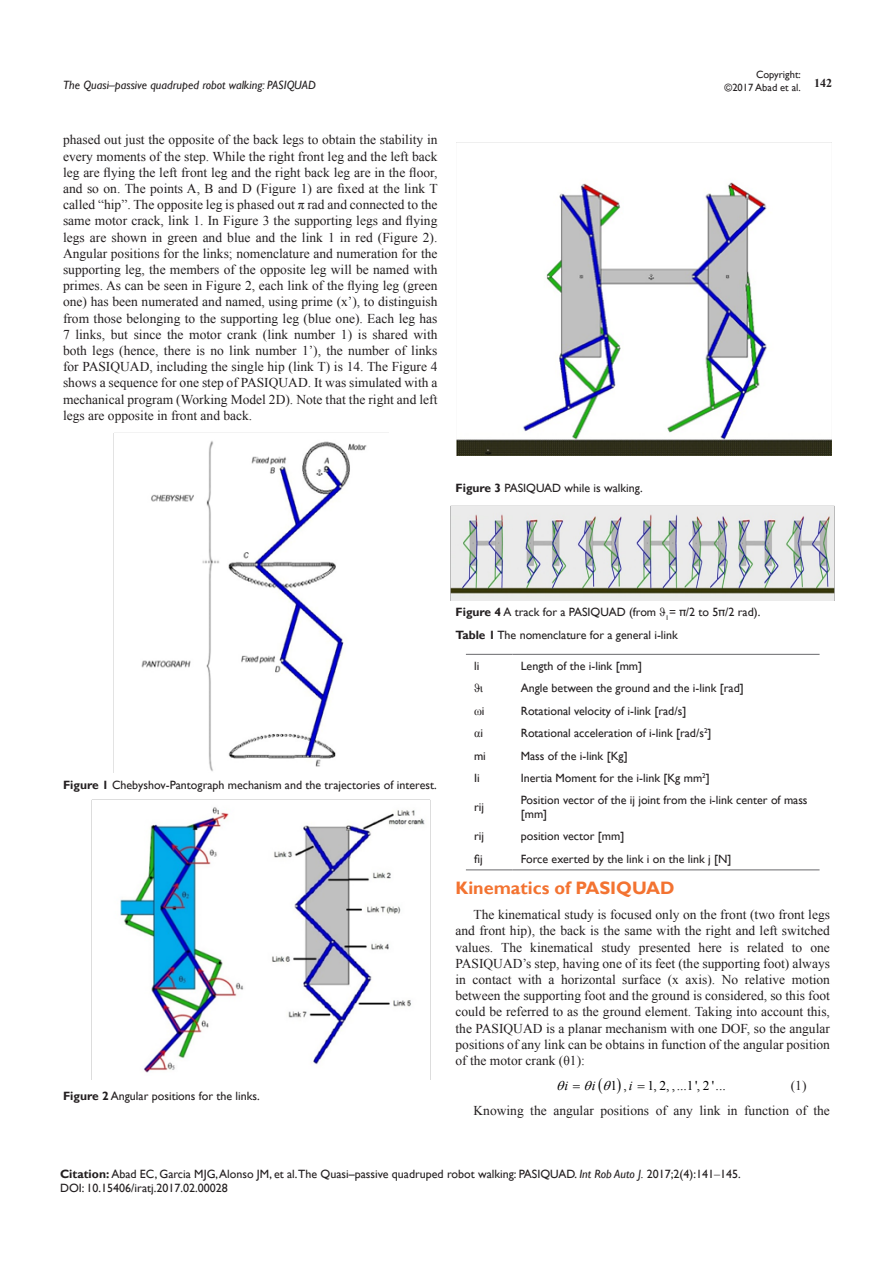
<style>
.page{position:relative;width:893px;height:1263px;background:#fff}
.page>*{position:absolute;margin:0;border:0;box-sizing:border-box;transform-origin:0 0}
.t1{font:700 18px "Gill Sans";color:#f37331}
.t2{font:13.5px/16.2px "Times New Roman";color:#231f20;text-align:justify}
.t3{font:13.35px "Times New Roman";color:#000}
.t4{font:italic 13.35px "Times New Roman";color:#000}
.t5{font:12px/14.4px "Gill Sans";color:#231f20}
.t6{font:italic 12px "Gill Sans";color:#231f20}
.t7{font:12px "Times New Roman";color:#231f20}
.t8{font:700 12px "Times New Roman";color:#231f20}
.t9{font:10.5px/12.6px "Gill Sans";color:#231f20;text-align:right}
.s1{font-weight:700}
.s2{font-family:"Times New Roman"}
.s3{font-family:"Gill Sans"}
.s4{font-style:italic}
</style>
<div class="page">
<hr style="left:466px;top:654px;width:47px;height:1px;background:#69696c">
<hr style="left:513px;top:654px;width:307px;height:1px;background:#69696c">
<hr style="left:466px;top:870px;width:47px;height:1px;background:#69696c">
<hr style="left:513px;top:870px;width:307px;height:1px;background:#69696c">
<img style="left:113px;top:433px;width:254px;height:340px">
<img style="left:91px;top:799px;width:339px;height:281px">
<img style="left:456px;top:142px;width:376px;height:314px">
<img style="left:450px;top:505px;width:385px;height:96px">
<p class="t9" style="left:725px;top:69px;width:78px">Copyright:<br>©2017 Abad et al.</p>
<p class="t6" style="left:63px;top:78px;width:254px">The Quasi–passive quadruped robot walking: PASIQUAD</p>
<p class="t8" style="left:814px;top:75px;width:19px">142</p>
<p class="t2" style="left:63px;top:132px;width:376px">phased out just the opposite of the back legs to obtain the stability in every moments of the step. While the right front leg and the left back leg are flying the left front leg and the right back leg are in the floor, and so on. The points A, B and D (Figure 1) are fixed at the link T called “hip”. The opposite leg is phased out π rad and connected to the same motor crack, link 1. In Figure 3 the supporting legs and flying legs are shown in green and blue and the link 1 in red (Figure 2).<br>Angular positions for the links; nomenclature and numeration for the supporting leg, the members of the opposite leg will be named with primes. As can be seen in Figure 2, each link of the flying leg (green one) has been numerated and named, using prime (x’), to distinguish from those belonging to the supporting leg (blue one). Each leg has 7 links, but since the motor crank (link number 1) is shared with both legs (hence, there is no link number 1’), the number of links for PASIQUAD, including the single hip (link T) is 14. The Figure 4 shows a sequence for one step of PASIQUAD. It was simulated with a mechanical program (Working Model 2D). Note that the right and left legs are opposite in front and back.</p>
<p class="t5" style="left:455px;top:481px;width:189px"><span class="s1">Figure 3</span> PASIQUAD while is walking.</p>
<p class="t5" style="left:63px;top:778px;width:375px"><span class="s1">Figure 1</span> Chebyshov-Pantograph mechanism and the trajectories of interest.</p>
<p class="t5" style="left:63px;top:1089px;width:198px"><span class="s1">Figure 2</span> Angular positions for the links.</p>
<p class="t5" style="left:455px;top:600px;width:306px;line-height:23.4px"><span class="s1">Figure 4</span> A track for a PASIQUAD (from <span class="s2">ϑ</span><sub>1</sub>= π/2 to 5π/2 rad).<br><span class="s1">Table 1</span> The nomenclature for a general i-link</p>
<p class="t5" style="left:474px;top:659px;width:7px">li</p>
<p class="t5" style="left:521px;top:659px;width:123px">Length of the i-link [mm]</p>
<p class="t7" style="left:474px;top:680px;width:11px">ϑι</p>
<p class="t5" style="left:521px;top:681px;width:225px">Angle between the ground and the i-link [rad]</p>
<p class="t7" style="left:474px;top:703px;width:12px">ω<span class="s3">i</span></p>
<p class="t5" style="left:521px;top:704px;width:167px">Rotational velocity of i-link [rad/s]</p>
<p class="t7" style="left:474px;top:725px;width:10px">α<span class="s3">i</span></p>
<p class="t5" style="left:521px;top:726px;width:192px">Rotational acceleration of i-link [rad/s<sup>2</sup>]</p>
<p class="t5" style="left:474px;top:749px;width:13px">mi</p>
<p class="t5" style="left:521px;top:749px;width:108px">Mass of the i-link [Kg]</p>
<p class="t5" style="left:474px;top:771px;width:7px">Ii</p>
<p class="t5" style="left:521px;top:771px;width:190px">Inertia Moment for the i-link [Kg mm<sup>2</sup>]</p>
<p class="t5" style="left:474px;top:800px;width:12px">rij</p>
<p class="t5" style="left:521px;top:793px;width:288px">Position vector of the ij joint from the i-link center of mass [mm]</p>
<p class="t5" style="left:474px;top:829px;width:12px">rij</p>
<p class="t5" style="left:521px;top:829px;width:105px">position vector [mm]</p>
<p class="t5" style="left:474px;top:852px;width:10px">fij</p>
<p class="t5" style="left:521px;top:852px;width:212px">Force exerted by the link i on the link j [N]</p>
<h1 class="t1" style="left:455px;top:877px;width:221px">Kinematics of PASIQUAD</h1>
<p class="t2" style="left:455px;top:906px;width:376px;text-indent:18px">The kinematical study is focused only on the front (two front legs and front hip), the back is the same with the right and left switched values. The kinematical study presented here is related to one PASIQUAD’s step, having one of its feet (the supporting foot) always in contact with a horizontal surface (x axis). No relative motion between the supporting foot and the ground is considered, so this foot could be referred to as the ground element. Taking into account this, the PASIQUAD is a planar mechanism with one DOF, so the angular positions of any link can be obtains in function of the angular position of the motor crank (θ1):</p>
<p class="t4" style="left:564px;top:1076px;width:5px">i</p>
<p class="t4" style="left:592px;top:1076px;width:5px">i</p>
<p class="t3" style="left:610px;top:1077px;width:24px">1 ,<span class="s4">i</span></p>
<p class="t3" style="left:648px;top:1077px;width:80px">1, 2, , ...1', 2 '...</p>
<p class="t2" style="left:473px;top:1073px;width:358px;line-height:25.2px;text-indent:317px">(1)<br>Knowing the angular positions of any link in function of the</p>
<p class="t5" style="left:60px;top:1167px;width:682px"><span class="s1">Citation:</span> Abad EC, Garcia MJG, Alonso JM, et al.The Quasi–passive quadruped robot walking: PASIQUAD. <span class="s4">Int Rob Auto J.</span> 2017;2(4):141<span class="s2">‒</span>145.<br>DOI: 10.15406/iratj.2017.02.00028</p>
</div>
